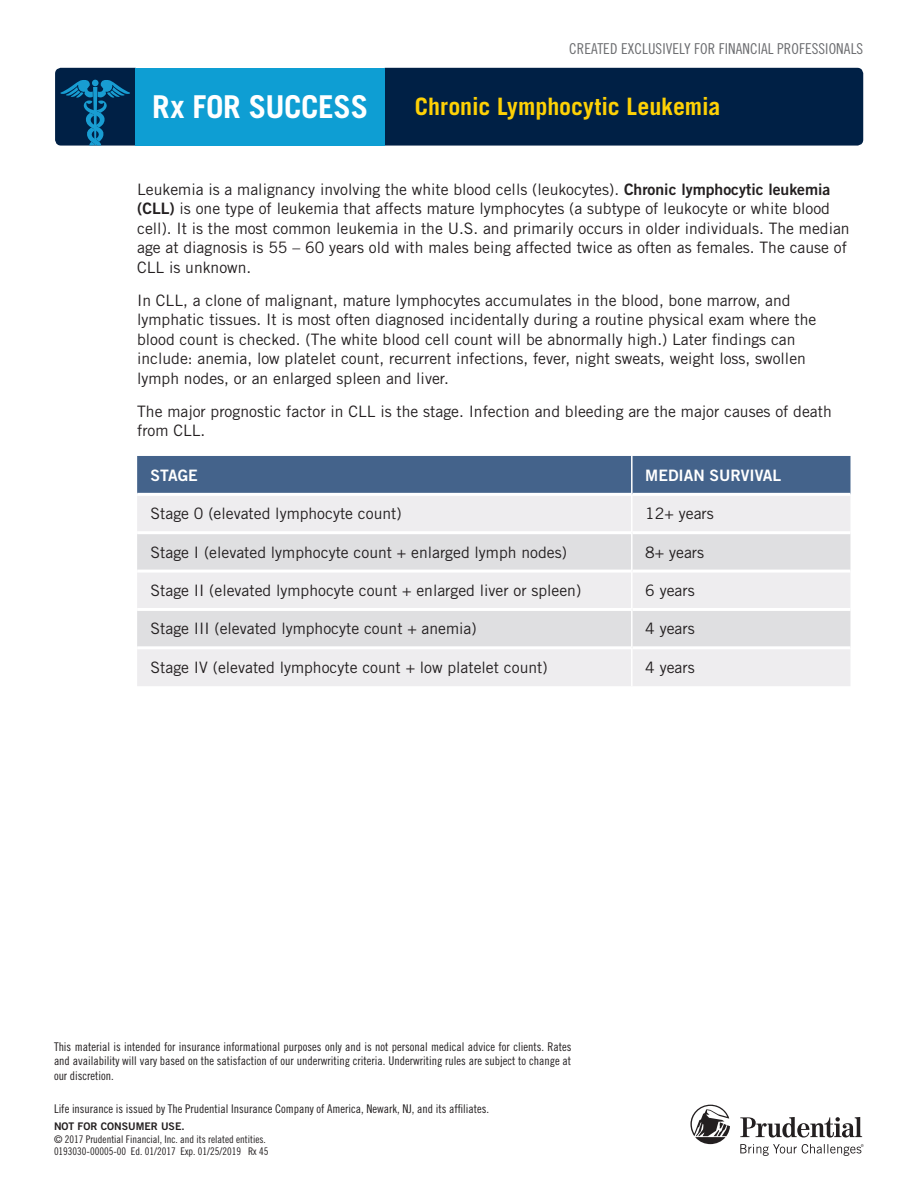
<style>
.page{position:relative;width:918px;height:1188px;background:#fff}
.page>*{position:absolute;margin:0;border:0;box-sizing:border-box;transform-origin:0 0}
.t1{font:700 31.5px "Trade Gothic LT Std";letter-spacing:-.015em;color:#fff}
.t2{font:700 24px "Trade Gothic LT Std";letter-spacing:-.005em;color:#fed105}
.body{font:15.75px/19.5px "Trade Gothic LT Std";color:#231f20}
.body-2{font:15.75px "Trade Gothic LT Std Bd 2";color:#fff}
.t3{font:15px "Trade Gothic LT Std Cn 18";letter-spacing:.005em;color:#6c6d70}
.t4{font:12px/14.2px "Trade Gothic LT Std Cn 18";color:#231f20;text-align:justify}
.t5{font:10.5px "Trade Gothic LT Std Cn 18";color:#231f20}
.t6{font:10.5px "Trade Gothic LT Std Bd 2";color:#231f20}
.s1{font-family:"Trade Gothic LT Std Bd 2"}
</style>
<div class="page">
<div style="left:137px;top:456px;width:713px;height:37px;background:#44638b"></div>
<div style="left:137px;top:496px;width:713px;height:190px;background:#eeedef"></div>
<svg style="left:137px;top:534px;width:713px;height:112px;background:#e4e3e5"></svg>
<hr style="left:137px;top:531px;width:494px;height:3px;background:#fff">
<hr style="left:633px;top:531px;width:217px;height:3px;background:#fff">
<hr style="left:137px;top:570px;width:494px;height:3px;background:#fff">
<hr style="left:633px;top:570px;width:217px;height:3px;background:#fff">
<hr style="left:137px;top:608px;width:494px;height:3px;background:#fff">
<hr style="left:633px;top:608px;width:217px;height:3px;background:#fff">
<hr style="left:137px;top:646px;width:494px;height:3px;background:#fff">
<hr style="left:633px;top:646px;width:217px;height:3px;background:#fff">
<hr style="left:631px;top:494px;width:2px;height:39px;background:#fff">
<hr style="left:631px;top:533px;width:2px;height:38px;background:#fff">
<hr style="left:631px;top:571px;width:2px;height:38px;background:#fff">
<hr style="left:631px;top:609px;width:2px;height:39px;background:#fff">
<hr style="left:631px;top:648px;width:2px;height:38px;background:#fff">
<hr style="left:631px;top:456px;width:2px;height:38px;background:#fff">
<svg style="left:55px;top:68px;width:81px;height:78px;background:#063b62"></svg>
<div style="left:385px;top:68px;width:478px;height:78px;background:#002045"></div>
<div style="left:136px;top:68px;width:249px;height:78px;background:#0e9ed3"></div>
<svg style="left:690px;top:1105px;width:174px;height:51px"></svg>
<p class="t3" style="left:569px;top:40px;width:296px">CREATED EXCLUSIVELY FOR FINANCIAL PROFESSIONALS</p>
<p class="t1" style="left:152px;top:87px;width:218px">Rx FOR SUCCESS</p>
<p class="t2" style="left:415px;top:92px;width:307px">Chronic Lymphocytic Leukemia</p>
<p class="body" style="left:137px;top:179px;width:714px">Leukemia is a malignancy involving the white blood cells (leukocytes). <span class="s1">Chronic lymphocytic leukemia (CLL)</span> is one type of leukemia that affects mature lymphocytes (a subtype of leukocyte or white blood cell). It is the most common leukemia in the U.S. and primarily occurs in older individuals. The median age at diagnosis is 55 – 60 years old with males being affected twice as often as females. The cause of CLL is unknown.</p>
<p class="body" style="left:137px;top:290px;width:681px">In CLL, a clone of malignant, mature lymphocytes accumulates in the blood, bone marrow, and lymphatic tissues. It is most often diagnosed incidentally during a routine physical exam where the blood count is checked. (The white blood cell count will be abnormally high.) Later findings can include: anemia, low platelet count, recurrent infections, fever, night sweats, weight loss, swollen lymph nodes, or an enlarged spleen and liver.</p>
<p class="body" style="left:137px;top:401px;width:696px">The major prognostic factor in CLL is the stage. Infection and bleeding are the major causes of death from CLL.</p>
<p class="body-2" style="left:151px;top:465px;width:49px">STAGE</p>
<p class="body-2" style="left:645px;top:465px;width:138px">MEDIAN SURVIVAL</p>
<p class="body" style="left:151px;top:504px;width:253px">Stage 0 (elevated lymphocyte count)</p>
<p class="body" style="left:645px;top:504px;width:70px">12+ years</p>
<p class="body" style="left:151px;top:542px;width:418px">Stage I (elevated lymphocyte count + enlarged lymph nodes)</p>
<p class="body" style="left:645px;top:542px;width:60px">8+ years</p>
<p class="body" style="left:151px;top:580px;width:432px">Stage II (elevated lymphocyte count + enlarged liver or spleen)</p>
<p class="body" style="left:645px;top:580px;width:51px">6 years</p>
<p class="body" style="left:151px;top:619px;width:328px">Stage III (elevated lymphocyte count + anemia)</p>
<p class="body" style="left:645px;top:619px;width:51px">4 years</p>
<p class="body" style="left:151px;top:657px;width:399px">Stage IV (elevated lymphocyte count + low platelet count)</p>
<p class="body" style="left:645px;top:657px;width:51px">4 years</p>
<p class="t4" style="left:54px;top:1040px;width:519px">This material is intended for insurance informational purposes only and is not personal medical advice for clients. Rates and availability will vary based on the satisfaction of our underwriting criteria. Underwriting rules are subject to change at our discretion.</p>
<p class="t4" style="left:54px;top:1102px;width:437px">Life insurance is issued by The Prudential Insurance Company of America, Newark, NJ, and its affiliates.</p>
<p class="t6" style="left:54px;top:1120px;width:132px">NOT FOR CONSUMER USE.</p>
<p class="t5" style="left:54px;top:1133px;width:213px">© 2017 Prudential Financial, Inc. and its related entities.</p>
<p class="t5" style="left:54px;top:1145px;width:216px">0193030-00005-00 Ed. 01/2017 Exp. 01/25/2019 Rx 45</p>
</div>
